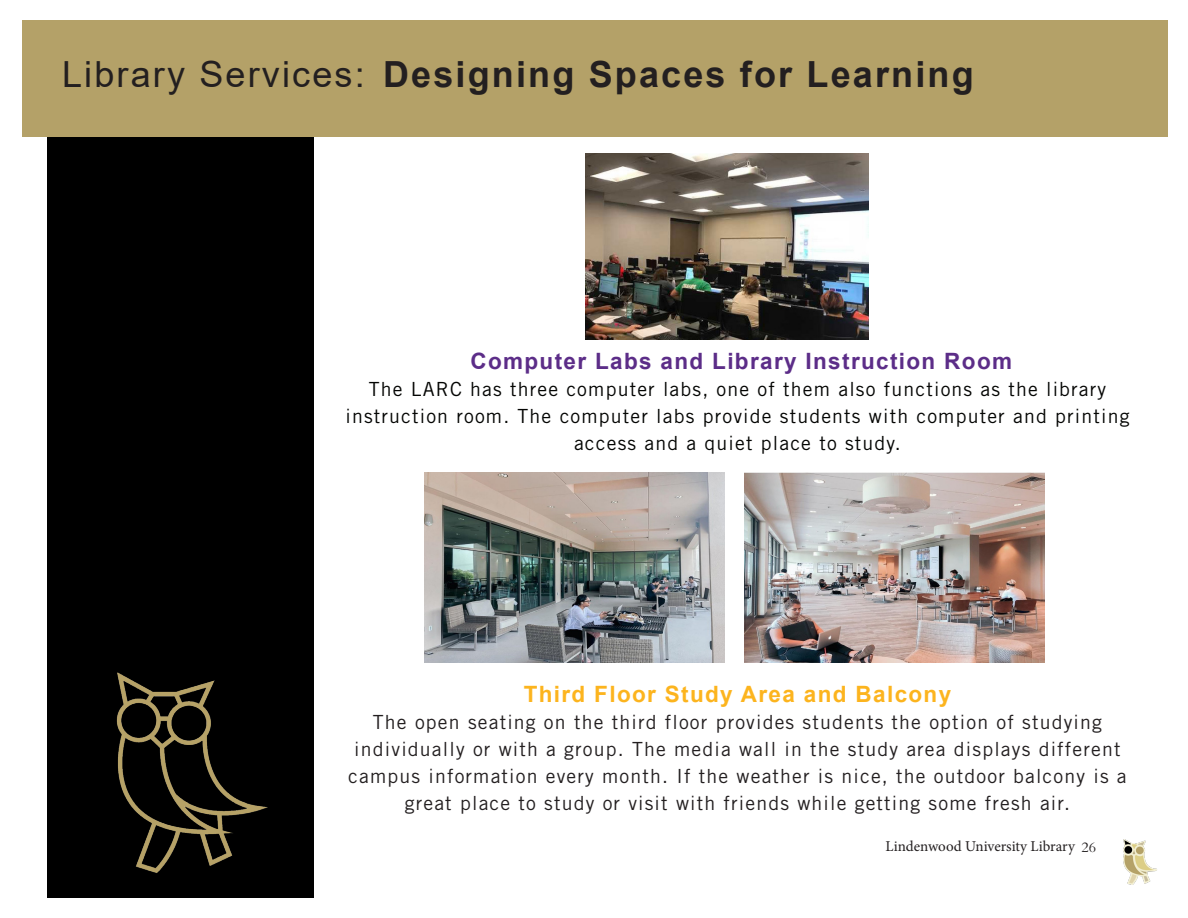
<style>
.page{position:relative;width:1188px;height:918px;background:#fff}
.page>*{position:absolute;margin:0;border:0;box-sizing:border-box;transform-origin:0 0}
.Body_Page_Subheading{font:700 36px "Arial";letter-spacing:.06em;color:#231f20}
.LARC_AR{font:36px "Arial";letter-spacing:.06em;color:#231f20}
.Body_Context{font:700 22.5px "Arial";letter-spacing:.06em;color:#5c2d88}
.Body_Context-2{font:700 22.5px "Arial";letter-spacing:.06em;color:#fcb41e}
.Body_Context-3{font:19.5px/27px "Trade Gothic";letter-spacing:.06em;color:#231f20;text-align:center}
.Body_Context-4{font:19.5px/27px "Trade Gothic";letter-spacing:.06em;color:#040503;text-align:center}
.t1{font:15px "Minion Pro";color:#231f20}
.s1{font-family:"Bembo Std"}
</style>
<div class="page">
<img style="left:424px;top:472px;width:300px;height:191px">
<img style="left:745px;top:472px;width:300px;height:191px">
<div style="left:47px;top:21px;width:267px;height:877px;background:#000"></div>
<div style="left:22px;top:20px;width:1146px;height:117px;background:#b4a168"></div>
<img style="left:1123px;top:839px;width:34px;height:46px">
<img style="left:585px;top:153px;width:284px;height:186px">
<img style="left:116px;top:672px;width:152px;height:201px">
<p class="LARC_AR" style="left:62px;top:49px;width:304px">Library Services:</p>
<p class="Body_Page_Subheading" style="left:383px;top:49px;width:592px">Designing Spaces for Learning</p>
<p class="Body_Context" style="left:470px;top:345px;width:543px">Computer Labs and Library Instruction Room</p>
<p class="Body_Context-4" style="left:345px;top:375px;width:785px">The LARC has three computer labs, one of them also functions as the library instruction room. The computer labs provide students with computer and printing access and a quiet place to study.</p>
<p class="Body_Context-2" style="left:524px;top:678px;width:429px">Third Floor Study Area and Balcony</p>
<p class="Body_Context-3" style="left:348px;top:708px;width:780px">The open seating on the third floor provides students the option of studying individually or with a group. The media wall in the study area displays different campus information every month. If the weather is nice, the outdoor balcony is a great place to study or visit with friends while getting some fresh air.</p>
<p class="t1" style="left:886px;top:836px;width:212px">Lindenwood University Library <span class="s1">26</span></p>
</div>
